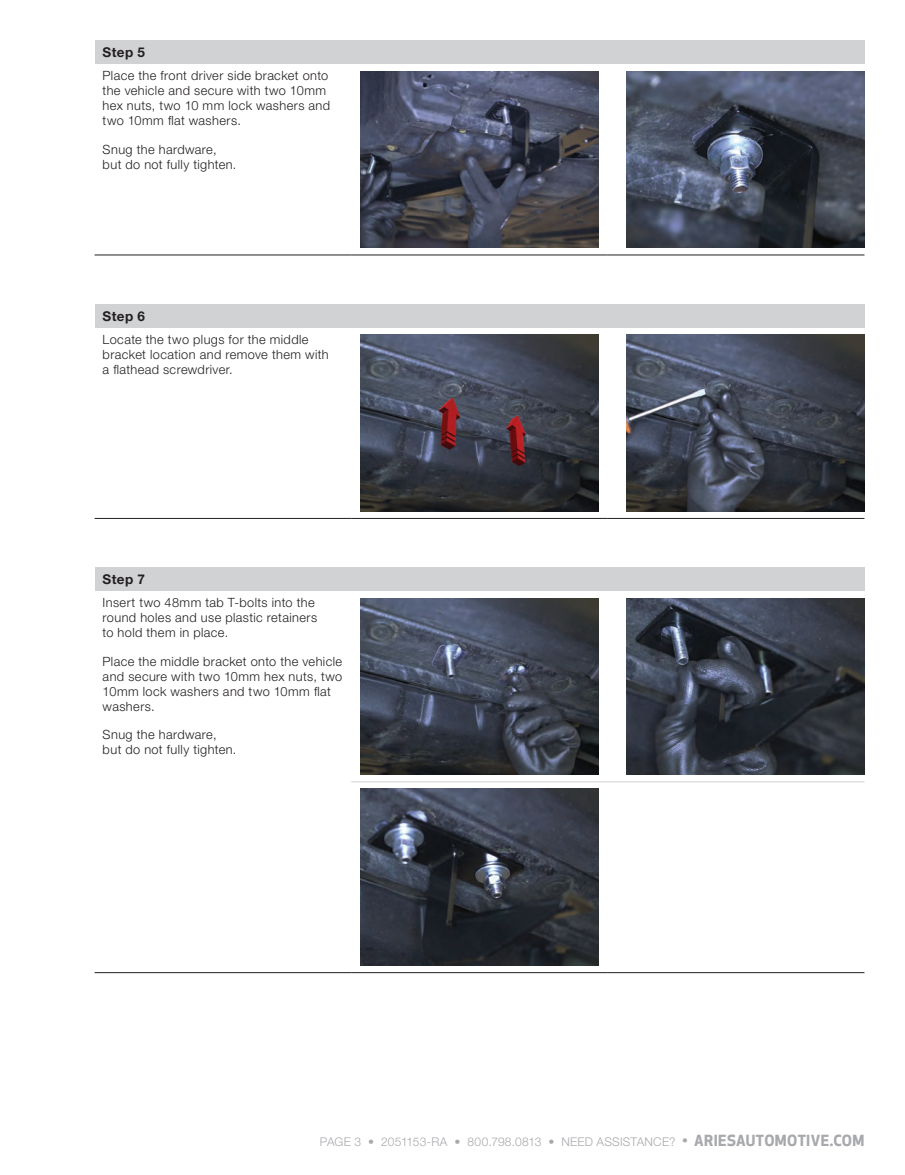
<style>
.page{position:relative;width:905px;height:1175px;background:#fff}
.page>*{position:absolute;margin:0;border:0;box-sizing:border-box;transform-origin:0 0}
.t1{font:700 13.5px "Helvetica Neue LT Std";letter-spacing:.03em;color:#231f20}
.t2{font:300 12.75px/15px "Helvetica Neue LT Std";letter-spacing:.03em;color:#231f20}
.t3{font:300 12px "Helvetica Neue LT Std";letter-spacing:.02em;color:#a8a9ad}
.s1{font-family:"Apex New";font-weight:500;font-size:15px}
.s2{font-family:"Apex New";font-weight:700;font-size:15px}
</style>
<div class="page">
<div style="left:94px;top:40px;width:770px;height:24px;background:#d1d2d4"></div>
<hr style="left:94px;top:254px;width:257px;height:1px;background:#231f20">
<hr style="left:351px;top:254px;width:257px;height:1px;background:#231f20">
<hr style="left:608px;top:254px;width:256px;height:1px;background:#231f20">
<img style="left:360px;top:71px;width:239px;height:177px">
<img style="left:626px;top:71px;width:238px;height:177px">
<div style="left:94px;top:304px;width:770px;height:24px;background:#d1d2d4"></div>
<hr style="left:94px;top:518px;width:257px;height:1px;background:#231f20">
<hr style="left:351px;top:518px;width:257px;height:1px;background:#231f20">
<hr style="left:608px;top:518px;width:256px;height:1px;background:#231f20">
<img style="left:360px;top:335px;width:239px;height:176px">
<img style="left:626px;top:335px;width:238px;height:176px">
<div style="left:94px;top:567px;width:770px;height:24px;background:#d1d2d4"></div>
<hr style="left:351px;top:781px;width:257px;height:1px;background:#d1d2d4">
<hr style="left:608px;top:781px;width:256px;height:1px;background:#d1d2d4">
<hr style="left:94px;top:972px;width:257px;height:1px;background:#231f20">
<hr style="left:351px;top:972px;width:257px;height:1px;background:#231f20">
<hr style="left:608px;top:972px;width:256px;height:1px;background:#231f20">
<img style="left:360px;top:598px;width:239px;height:177px">
<img style="left:626px;top:598px;width:238px;height:177px">
<img style="left:360px;top:789px;width:239px;height:176px">
<p class="t1" style="left:103px;top:44px;width:44px">Step 5</p>
<p class="t2" style="left:103px;top:68px;width:229px">Place the front driver side bracket onto the vehicle and secure with two 10mm hex nuts, two 10 mm lock washers and two 10mm flat washers.</p>
<p class="t2" style="left:103px;top:141px;width:135px">Snug the hardware, but do not fully tighten.</p>
<p class="t1" style="left:103px;top:307px;width:44px">Step 6</p>
<p class="t2" style="left:103px;top:331px;width:227px">Locate the two plugs for the middle bracket location and remove them with a flathead screwdriver.</p>
<p class="t1" style="left:103px;top:571px;width:44px">Step 7</p>
<p class="t2" style="left:103px;top:595px;width:216px">Insert two 48mm tab T-bolts into the round holes and use plastic retainers to hold them in place.</p>
<p class="t2" style="left:103px;top:653px;width:241px">Place the middle bracket onto the vehicle and secure with two 10mm hex nuts, two<br>10mm lock washers and two 10mm flat washers.</p>
<p class="t2" style="left:103px;top:727px;width:135px">Snug the hardware, but do not fully tighten.</p>
<p class="t3" style="left:320px;top:1134px;width:546px">PAGE 3 • 2051153-RA • 800.798.0813 • NEED ASSISTANCE? <span class="s1">•</span> <span class="s2">ARIESAUTOMOTIVE.COM</span></p>
</div>
